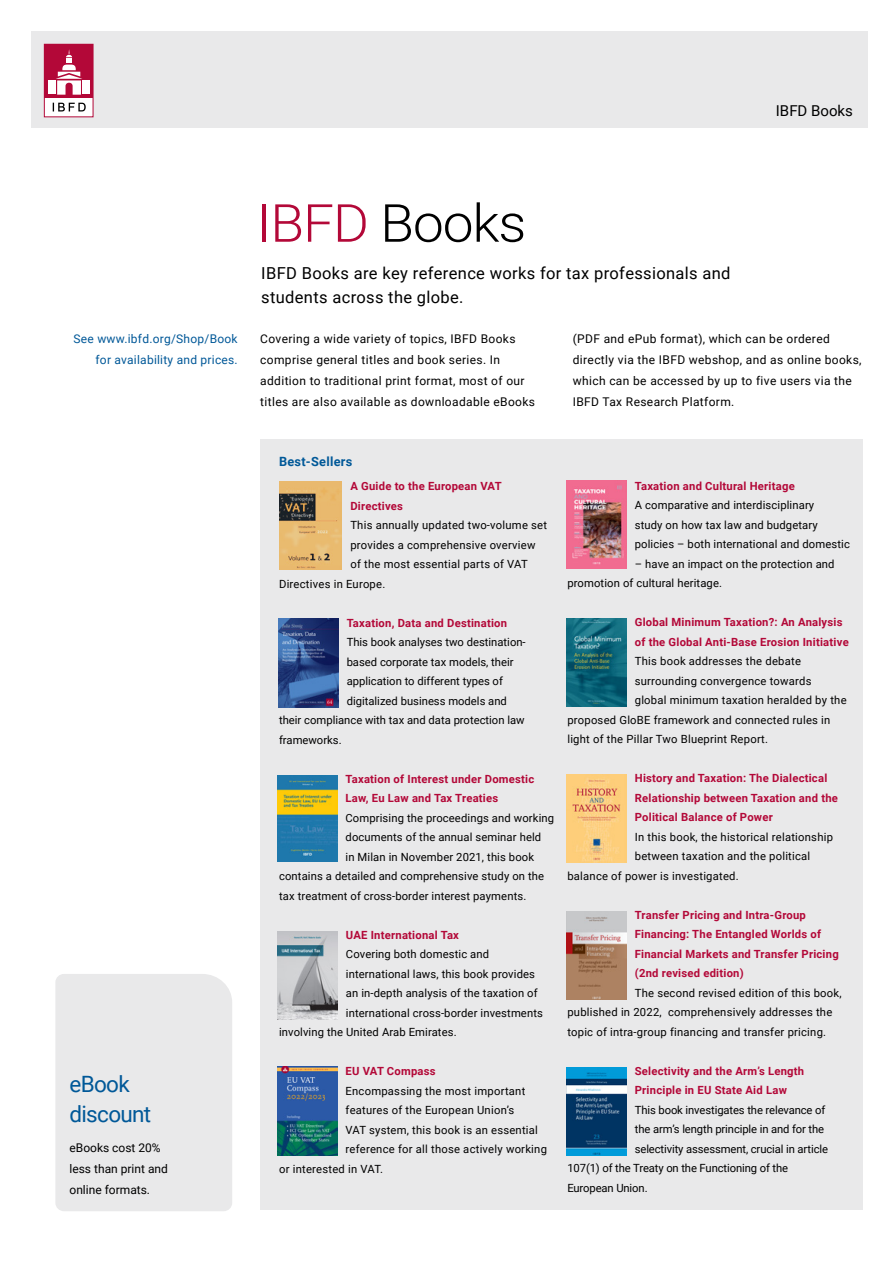
<style>
.page{position:relative;width:893px;height:1263px;background:#fff}
.page>*{position:absolute;margin:0;border:0;box-sizing:border-box;transform-origin:0 0}
.t1{font:300 52.5px "Roboto";letter-spacing:-.02em;color:#000;scale:1.05 1}
.t2{font:22.5px/30px "Roboto";letter-spacing:-.03em;color:#005898}
.t3{font:16.5px/24px "Roboto";letter-spacing:.02em;color:#000}
.t4{font:15px "Roboto";color:#000}
.t5{font:700 12.75px "Roboto";letter-spacing:.02em;color:#005898}
.t6{font:12px/21px "Roboto";letter-spacing:.03em;color:#000}
.t7{font:12px/21px "Roboto";letter-spacing:.02em;color:#005898;text-align:right}
.t8{font:12px/21px "Roboto";color:#000}
.t9{font:11.25px/19.5px "Roboto";letter-spacing:.01em;color:#000}
.t10{font:700 11.25px/19.5px "Roboto";letter-spacing:.02em;color:#b30838}
.t11{font:11.25px "Roboto";letter-spacing:-.01em;color:#000}
.s1{color:#b30838}
</style>
<div class="page">
<div style="left:31px;top:31px;width:836px;height:97px;background:#e9e9ea"></div>
<div style="left:44px;top:44px;width:49px;height:73px;background:#b30838"></div>
<div style="left:45px;top:98px;width:48px;height:18px;background:#fff"></div>
<div style="left:48px;top:80px;width:7px;height:14px;background:#fff"></div>
<div style="left:83px;top:80px;width:7px;height:14px;background:#fff"></div>
<svg style="left:56px;top:49px;width:26px;height:46px"></svg>
<svg style="left:53px;top:103px;width:33px;height:8px"></svg>
<div style="left:44px;top:44px;width:49px;height:73px;border:1px solid #b30838"></div>
<div style="left:55px;top:974px;width:177px;height:237px;background:#e9e9ea"></div>
<div style="left:260px;top:440px;width:603px;height:770px;background:#e9e9ea"></div>
<img style="left:279px;top:481px;width:63px;height:88px">
<img style="left:567px;top:480px;width:59px;height:89px">
<img style="left:567px;top:618px;width:59px;height:89px">
<img style="left:567px;top:774px;width:59px;height:89px">
<img style="left:567px;top:911px;width:59px;height:89px">
<img style="left:567px;top:1067px;width:59px;height:88px">
<img style="left:279px;top:618px;width:59px;height:89px">
<img style="left:278px;top:931px;width:59px;height:88px">
<img style="left:277px;top:775px;width:60px;height:87px">
<img style="left:277px;top:1067px;width:60px;height:89px">
<h3 class="t4" style="left:776px;top:100px;width:79px">IBFD Books</h3>
<p class="t7" style="left:74px;top:327px;width:166px">See www.ibfd.org/Shop/Book for availability and prices.</p>
<h2 class="t2" style="left:70px;top:1068px;width:83px">eBook discount</h2>
<p class="t8" style="left:70px;top:1137px;width:100px">eBooks cost 20% less than print and online formats.</p>
<h1 class="t1" style="left:257px;top:186px;width:258px"><span class="s1">IBFD</span> Books</h1>
<h3 class="t3" style="left:261px;top:260px;width:471px">IBFD Books are key reference works for tax professionals and students across the globe.</h3>
<p class="t6" style="left:260px;top:327px;width:276px">Covering a wide variety of topics, IBFD Books comprise general titles and book series. In addition to traditional print format, most of our titles are also available as downloadable eBooks</p>
<p class="t6" style="left:573px;top:327px;width:290px">(PDF and ePub format), which can be ordered directly via the IBFD webshop, and as online books, which can be accessed by up to five users via the IBFD Tax Research Platform.</p>
<p class="t5" style="left:279px;top:453px;width:75px">Best-Sellers</p>
<p class="t10" style="left:350px;top:476px;width:153px">A Guide to the European VAT<br>Directives</p>
<p class="t9" style="left:350px;top:515px;width:198px">This annually updated two-volume set</p>
<p class="t9" style="left:350px;top:534px;width:187px">provides a comprehensive overview</p>
<p class="t9" style="left:350px;top:554px;width:179px">of the most essential parts of VAT</p>
<p class="t9" style="left:279px;top:573px;width:108px">Directives in Europe.</p>
<p class="t10" style="left:347px;top:612px;width:162px">Taxation, Data and Destination</p>
<p class="t9" style="left:347px;top:632px;width:181px">This book analyses two destination-</p>
<p class="t9" style="left:347px;top:651px;width:168px">based corporate tax models, their</p>
<p class="t9" style="left:347px;top:671px;width:158px">application to different types of</p>
<p class="t9" style="left:347px;top:690px;width:162px">digitalized business models and</p>
<p class="t9" style="left:279px;top:710px;width:247px">their compliance with tax and data protection law</p>
<p class="t9" style="left:279px;top:729px;width:64px">frameworks.</p>
<p class="t10" style="left:346px;top:768px;width:190px">Taxation of Interest under Domestic<br>Law, Eu Law and Tax Treaties</p>
<p class="t9" style="left:346px;top:807px;width:210px">Comprising the proceedings and working</p>
<p class="t9" style="left:346px;top:827px;width:197px">documents of the annual seminar held</p>
<p class="t9" style="left:346px;top:846px;width:190px">in Milan in November 2021, this book</p>
<p class="t9" style="left:279px;top:866px;width:267px">contains a detailed and comprehensive study on the</p>
<p class="t9" style="left:279px;top:885px;width:249px">tax treatment of cross-border interest payments.</p>
<p class="t10" style="left:346px;top:924px;width:115px">UAE International Tax</p>
<p class="t9" style="left:346px;top:944px;width:145px">Covering both domestic and</p>
<p class="t9" style="left:346px;top:963px;width:191px">international laws, this book provides</p>
<p class="t9" style="left:346px;top:983px;width:193px">an in-depth analysis of the taxation of</p>
<p class="t9" style="left:346px;top:1002px;width:199px">international cross-border investments</p>
<p class="t9" style="left:279px;top:1022px;width:179px">involving the United Arab Emirates.</p>
<p class="t10" style="left:346px;top:1061px;width:92px">EU VAT Compass</p>
<p class="t9" style="left:346px;top:1080px;width:181px">Encompassing the most important</p>
<p class="t9" style="left:346px;top:1100px;width:170px">features of the European Union’s</p>
<p class="t9" style="left:346px;top:1119px;width:194px">VAT system, this book is an essential</p>
<p class="t9" style="left:346px;top:1139px;width:203px">reference for all those actively working</p>
<p class="t9" style="left:279px;top:1158px;width:106px">or interested in VAT.</p>
<p class="t10" style="left:635px;top:475px;width:162px">Taxation and Cultural Heritage</p>
<p class="t9" style="left:635px;top:495px;width:217px">A comparative and interdisciplinary<br>study on how tax law and budgetary policies – both international and domestic</p>
<p class="t9" style="left:567px;top:553px;width:269px;text-indent:67px">– have an impact on the protection and promotion of cultural heritage.</p>
<p class="t10" style="left:635px;top:612px;width:215px">Global Minimum Taxation?: An Analysis of the Global Anti-Base Erosion Initiative</p>
<p class="t9" style="left:635px;top:651px;width:168px">This book addresses the debate</p>
<p class="t9" style="left:635px;top:670px;width:178px">surrounding convergence towards</p>
<p class="t9" style="left:635px;top:690px;width:213px">global minimum taxation heralded by the</p>
<p class="t9" style="left:567px;top:709px;width:264px">proposed GloBE framework and connected rules in</p>
<p class="t9" style="left:567px;top:729px;width:202px">light of the Pillar Two Blueprint Report.</p>
<p class="t10" style="left:635px;top:768px;width:205px">History and Taxation: The Dialectical<br>Relationship between Taxation and the<br>Political Balance of Power</p>
<p class="t9" style="left:635px;top:826px;width:200px">In this book, the historical relationship</p>
<p class="t9" style="left:635px;top:846px;width:177px">between taxation and the political</p>
<p class="t9" style="left:567px;top:865px;width:173px">balance of power is investigated.</p>
<p class="t10" style="left:635px;top:904px;width:205px">Transfer Pricing and Intra-Group Financing: The Entangled Worlds of Financial Markets and Transfer Pricing (2nd revised edition)</p>
<p class="t9" style="left:567px;top:982px;width:276px;text-indent:67px">The second revised edition of this book, published in 2022, comprehensively addresses the topic of intra-group financing and transfer pricing.</p>
<p class="t10" style="left:635px;top:1060px;width:171px">Selectivity and the Arm’s Length<br>Principle in EU State Aid Law</p>
<p class="t11" style="left:635px;top:1102px;width:192px">This book investigates the relevance of</p>
<p class="t11" style="left:635px;top:1121px;width:191px">the arm’s length principle in and for the</p>
<p class="t11" style="left:635px;top:1141px;width:195px">selectivity assessment, crucial in article</p>
<p class="t11" style="left:567px;top:1160px;width:222px">107(1) of the Treaty on the Functioning of the</p>
<p class="t11" style="left:567px;top:1179px;width:82px">European Union.</p>
</div>
